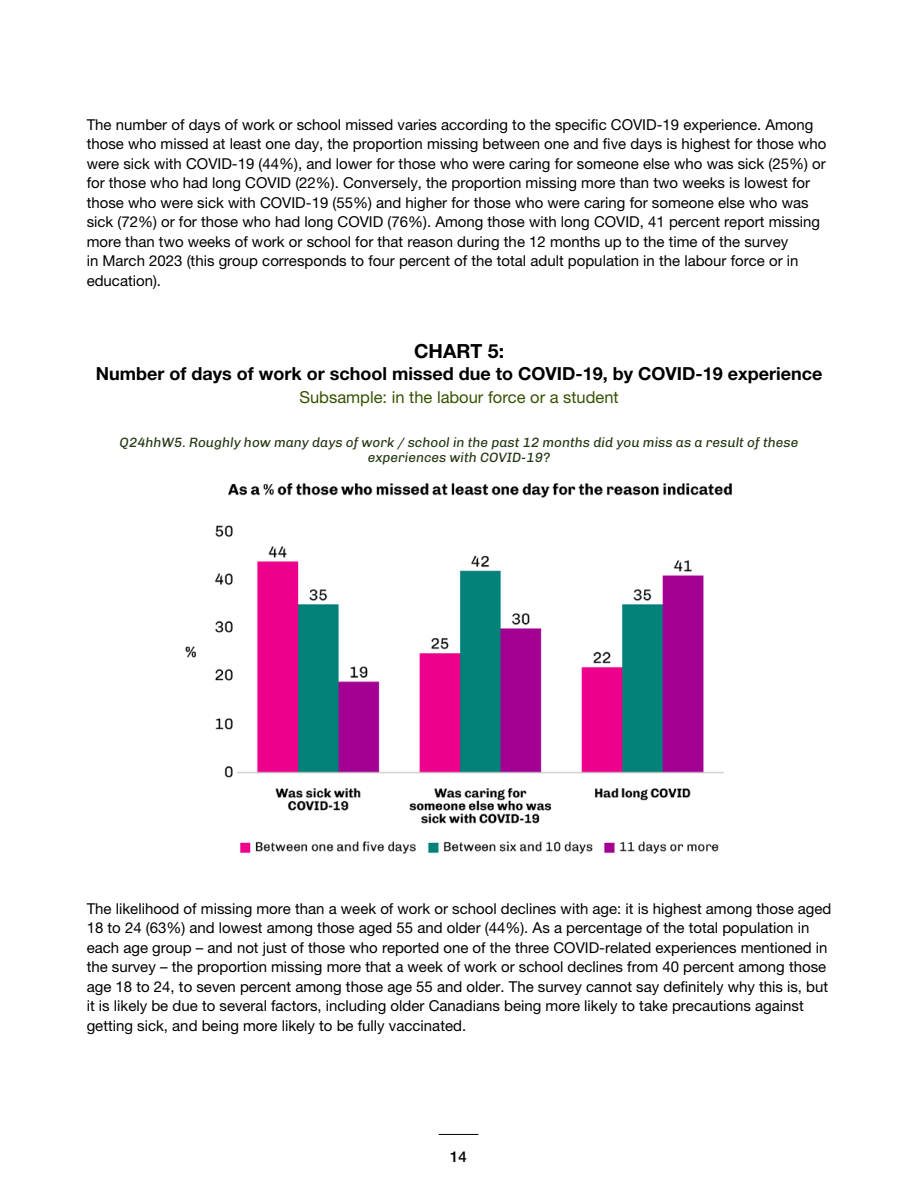
<style>
.page{position:relative;width:918px;height:1188px;background:#fff}
.page>*{position:absolute;margin:0;border:0;box-sizing:border-box;transform-origin:0 0}
.Chart_-_Number{font:700 19.5px "Helvetica Neue LT Pro";color:#000}
.Chart_-_Title{font:700 18px "Helvetica Neue LT Pro";color:#000}
.Chart_-_Subtitle{font:16.5px "Helvetica Neue LT Pro";color:#365200}
.Basic_Body_Paragraph_-_Black{font:15px/19.5px "Helvetica Neue LT Pro";color:#000}
.t1{font:500 15px "Helvetica Neue LT Pro";color:#000}
.Figure_note_2{font:italic 13.5px/15px "Chivo";color:#253814;text-align:center}
</style>
<div class="page">
<hr style="left:439px;top:1134px;width:39px;height:1px;background:#000">
<img style="left:185px;top:483px;width:547px;height:371px">
<p class="Basic_Body_Paragraph_-_Black" style="left:87px;top:114px;width:741px">The number of days of work or school missed varies according to the specific COVID-19 experience. Among those who missed at least one day, the proportion missing between one and five days is highest for those who were sick with COVID-19 (44%), and lower for those who were caring for someone else who was sick (25%) or for those who had long COVID (22%). Conversely, the proportion missing more than two weeks is lowest for those who were sick with COVID-19 (55%) and higher for those who were caring for someone else who was sick (72%) or for those who had long COVID (76%). Among those with long COVID, 41 percent report missing more than two weeks of work or school for that reason during the 12 months up to the time of the survey<br>in March 2023 (this group corresponds to four percent of the total adult population in the labour force or in education).</p>
<p class="Chart_-_Number" style="left:414px;top:339px;width:91px">CHART 5:</p>
<p class="Chart_-_Title" style="left:96px;top:363px;width:728px">Number of days of work or school missed due to COVID-19, by COVID-19 experience</p>
<p class="Chart_-_Subtitle" style="left:299px;top:387px;width:321px">Subsample: in the labour force or a student</p>
<p class="Figure_note_2" style="left:120px;top:434px;width:680px">Q24hhW5. Roughly how many days of work / school in the past 12 months did you miss as a result of these experiences with COVID-19?</p>
<p class="Basic_Body_Paragraph_-_Black" style="left:87px;top:899px;width:746px">The likelihood of missing more than a week of work or school declines with age: it is highest among those aged 18 to 24 (63%) and lowest among those aged 55 and older (44%). As a percentage of the total population in each age group – and not just of those who reported one of the three COVID-related experiences mentioned in the survey – the proportion missing more that a week of work or school declines from 40 percent among those age 18 to 24, to seven percent among those age 55 and older. The survey cannot say definitely why this is, but it is likely be due to several factors, including older Canadians being more likely to take precautions against getting sick, and being more likely to be fully vaccinated.</p>
<p class="t1" style="left:450px;top:1147px;width:18px">14</p>
</div>
